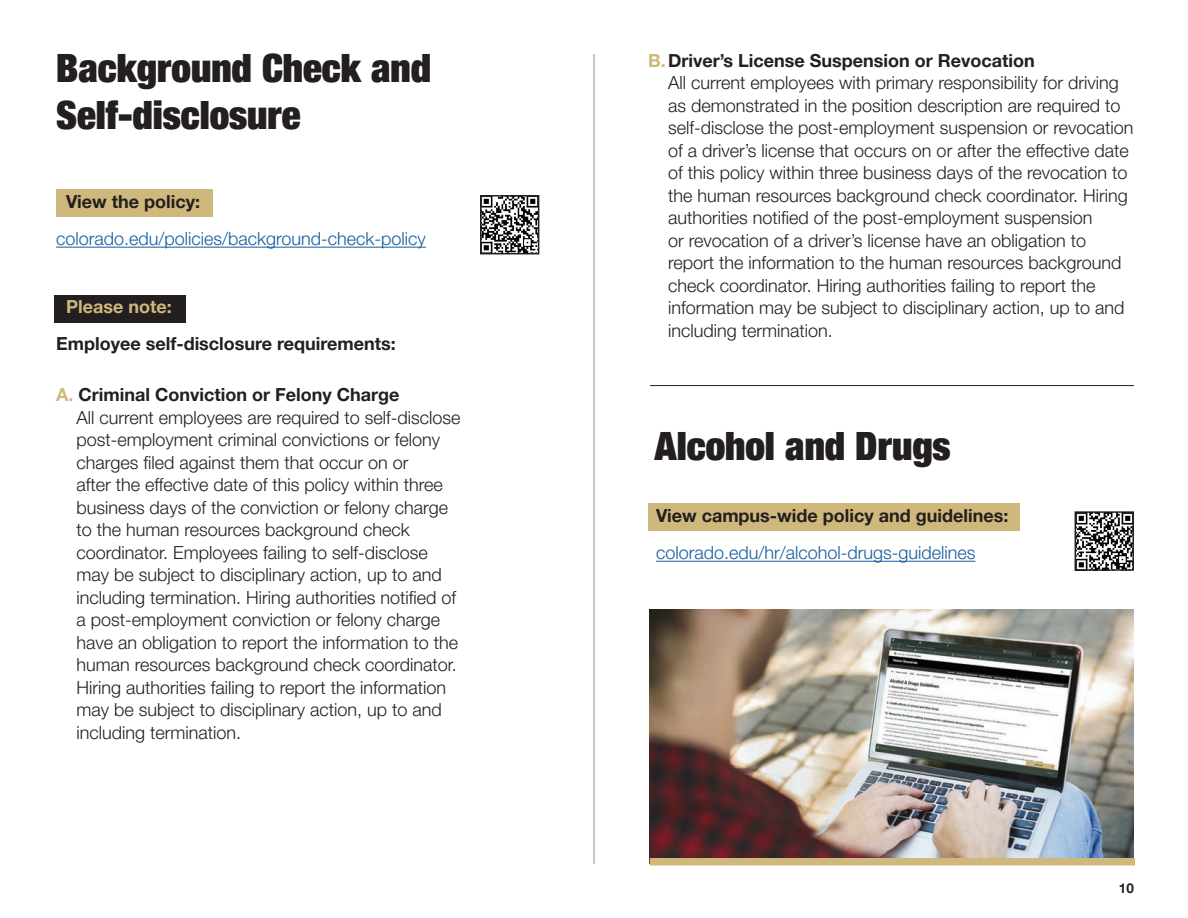
<style>
.page{position:relative;width:1188px;height:918px;background:#fff}
.page>*{position:absolute;margin:0;border:0;box-sizing:border-box;transform-origin:0 0}
.t1{font:900 condensed 39px/46.8px "Helvetica Neue LT Pro";color:#231f20}
.t2{font:300 18px/22.5px "Helvetica Neue LT Pro";color:#231f20}
.t3{font:700 18px "Helvetica Neue LT Pro";color:#231f20}
.t4{font:300 18px "Helvetica Neue LT Pro";color:#175d9e}
.t5{font:700 18px "Helvetica Neue LT Pro";color:#cfb87b}
.t6{font:700 13.5px "Helvetica Neue LT Pro";color:#231f20}
.s1{font-weight:700;color:#cfb87b}
.s2{font-weight:700}
</style>
<div class="page">
<hr style="left:594px;top:54px;width:1px;height:810px;background:#231f20">
<div style="left:648px;top:503px;width:372px;height:27px;background:#cfb87b"></div>
<div style="left:54px;top:295px;width:132px;height:27px;background:#231f20"></div>
<hr style="left:656px;top:561px;width:319px;height:1px;background:#175d9e">
<hr style="left:650px;top:385px;width:484px;height:1px;background:#231f20">
<div style="left:56px;top:189px;width:157px;height:27px;background:#cfb87b"></div>
<hr style="left:56px;top:247px;width:370px;height:1px;background:#175d9e">
<img style="left:483px;top:198px;width:53px;height:53px">
<div style="left:480px;top:195px;width:59px;height:59px;border:2px solid #231f20"></div>
<img style="left:1078px;top:514px;width:53px;height:54px">
<div style="left:1075px;top:511px;width:59px;height:60px;border:2px solid #231f20"></div>
<img style="left:650px;top:609px;width:484px;height:249px">
<div style="left:650px;top:858px;width:485px;height:8px;background:#cfb87b"></div>
<h1 class="t1" style="left:56px;top:43px;width:376px">Background Check and<br>Self-disclosure</h1>
<p class="t2" style="left:668px;top:49px;width:467px;text-indent:-20px"><span class="s1">B.</span><span class="s2">Driver’s License Suspension or Revocation<br></span>All current employees with primary responsibility for driving as demonstrated in the position description are required to self-disclose the post-employment suspension or revocation of a driver’s license that occurs on or after the effective date of this policy within three business days of the revocation to the human resources background check coordinator. Hiring authorities notified of the post-employment suspension<br>or revocation of a driver’s license have an obligation to report the information to the human resources background check coordinator. Hiring authorities failing to report the information may be subject to disciplinary action, up to and including termination.</p>
<p class="t3" style="left:66px;top:190px;width:135px">View the policy:</p>
<p class="t4" style="left:56px;top:228px;width:371px">colorado.edu/policies/background-check-policy</p>
<p class="t5" style="left:66px;top:295px;width:107px">Please note:</p>
<p class="t3" style="left:56px;top:333px;width:341px">Employee self-disclosure requirements:</p>
<p class="t2" style="left:76px;top:383px;width:386px;text-indent:-20px"><span class="s1">A.</span> <span class="s2">Criminal Conviction or Felony Charge<br></span>All current employees are required to self-disclose post-employment criminal convictions or felony charges filed against them that occur on or<br>after the effective date of this policy within three business days of the conviction or felony charge to the human resources background check coordinator. Employees failing to self-disclose may be subject to disciplinary action, up to and including termination. Hiring authorities notified of a post-employment conviction or felony charge have an obligation to report the information to the human resources background check coordinator.<br>Hiring authorities failing to report the information may be subject to disciplinary action, up to and including termination.</p>
<h1 class="t1" style="left:655px;top:421px;width:298px">Alcohol and Drugs</h1>
<p class="t3" style="left:656px;top:504px;width:354px">View campus-wide policy and guidelines:</p>
<p class="t4" style="left:656px;top:542px;width:321px">colorado.edu/hr/alcohol-drugs-guidelines</p>
<p class="t6" style="left:1119px;top:880px;width:17px">10</p>
</div>
